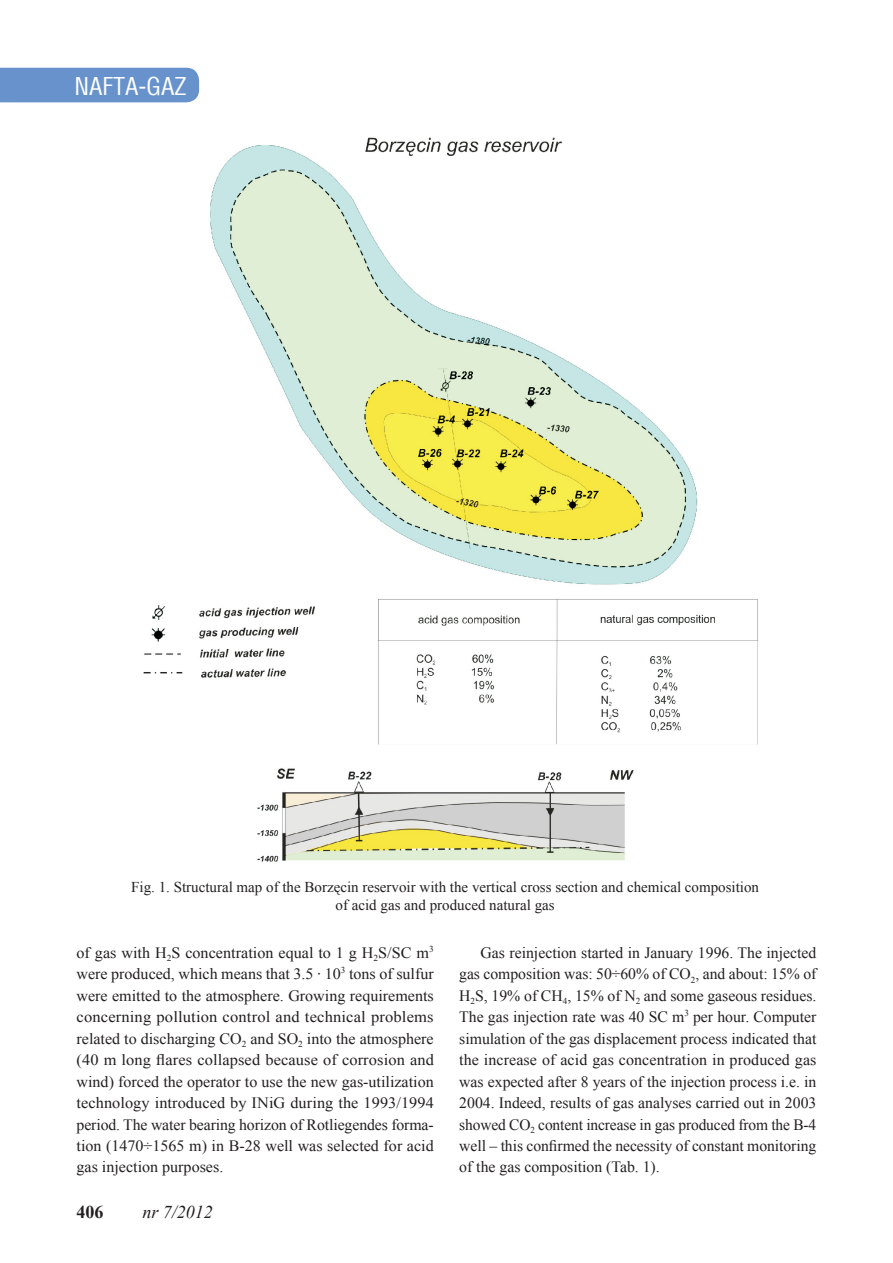
<style>
.page{position:relative;width:893px;height:1263px;background:#fff}
.page>*{position:absolute;margin:0;border:0;box-sizing:border-box;transform-origin:0 0}
.t1{font:24px "Switzerland Condensed";color:#fff}
.t2{font:italic 18px "Times New Roman";color:#231f20}
.t3{font:700 18px "Times New Roman";color:#231f20}
.t4{font:15.75px/21.5px "Times New Roman";color:#231f20;text-align:justify}
.t5{font:15px/18px "Times New Roman";color:#231f20;text-align:center}
</style>
<div class="page">
<div style="left:0;top:68px;width:199px;height:34px;background:#6892cc"></div>
<img style="left:143px;top:137px;width:615px;height:725px">
<h1 class="t1" style="left:74px;top:71px;width:114px">NAFTA-GAZ</h1>
<p class="t5" style="left:131px;top:878px;width:629px">Fig. 1. Structural map of the Borzęcin reservoir with the vertical cross section and chemical composition of acid gas and produced natural gas</p>
<p class="t4" style="left:77px;top:942px;width:359px">of gas with H<sub>2</sub>S concentration equal to 1 g H<sub>2</sub>S/SC m<sup>3 </sup>were produced, which means that 3.5 · 10<sup>3</sup> tons of sulfur were emitted to the atmosphere. Growing requirements concerning pollution control and technical problems related to discharging CO<sub>2</sub> and SO<sub>2</sub> into the atmosphere (40 m long flares collapsed because of corrosion and wind) forced the operator to use the new gas-utilization technology introduced by INiG during the 1993/1994 period. The water bearing horizon of Rotliegendes forma&shy;tion (1470÷1565 m) in B-28 well was selected for acid gas injection purposes.</p>
<p class="t4" style="left:459px;top:942px;width:359px;text-indent:21px">Gas reinjection started in January 1996. The injected gas composition was: 50÷60% of CO<sub>2</sub>, and about: 15% of H<sub>2</sub>S, 19% of CH<sub>4</sub>, 15% of N<sub>2</sub> and some gaseous residues.<br>The gas injection rate was 40 SC m<sup>3</sup> per hour. Computer simulation of the gas displacement process indicated that the increase of acid gas concentration in produced gas was expected after 8 years of the injection process i.e. in 2004. Indeed, results of gas analyses carried out in 2003 showed CO<sub>2</sub> content increase in gas produced from the B-4 well – this confirmed the necessity of constant monitoring of the gas composition (Tab. 1).</p>
<p class="t3" style="left:77px;top:1199px;width:28px">406</p>
<p class="t2" style="left:142px;top:1200px;width:72px">nr 7/2012</p>
</div>
